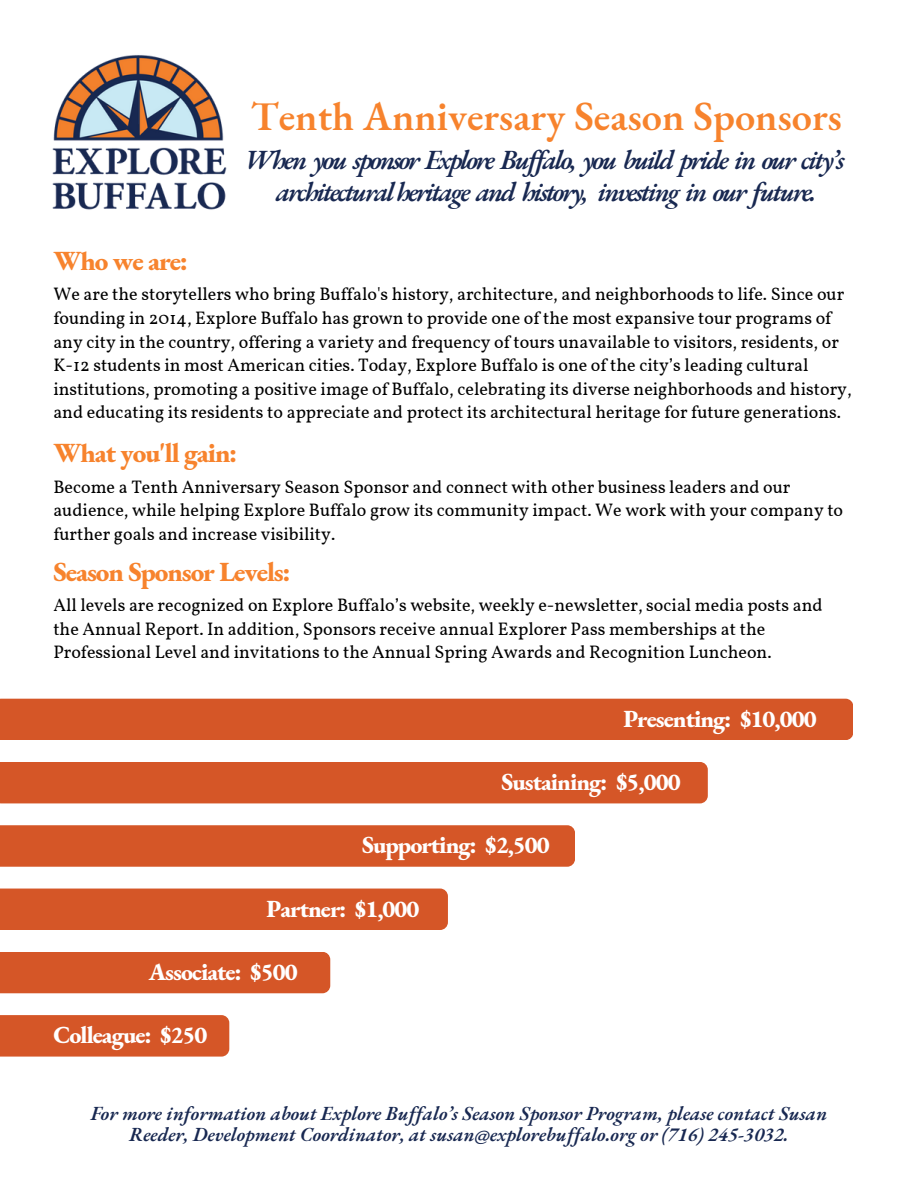
<style>
.page{position:relative;width:918px;height:1188px;background:#fff}
.page>*{position:absolute;margin:0;border:0;box-sizing:border-box;transform-origin:0 0}
.t1{font:600 40.5px "EB Garamond";color:#f7832d}
.t2{font:italic 600 27px/32.7px "EB Garamond";letter-spacing:-.085em;color:#182851;text-align:center}
.t3{font:800 27px "EB Garamond";letter-spacing:-.04em;color:#f7832d}
.t4{font:800 24px "EB Garamond";letter-spacing:-.04em;color:#fff}
.t5{font:italic 600 19.5px/21.3px "EB Garamond";color:#182851;text-align:center}
.t6{font:18px/23.7px "Vollkorn";color:#000}
</style>
<div class="page">
<div style="left:0;top:699px;width:853px;height:41px;background:#d55627"></div>
<div style="left:0;top:762px;width:708px;height:41px;background:#d55627"></div>
<div style="left:0;top:825px;width:575px;height:42px;background:#d55627"></div>
<div style="left:0;top:889px;width:448px;height:41px;background:#d55627"></div>
<div style="left:0;top:952px;width:330px;height:41px;background:#d55627"></div>
<div style="left:0;top:1015px;width:229px;height:42px;background:#d55627"></div>
<img style="left:52px;top:55px;width:175px;height:155px">
<h1 class="t1" style="left:251px;top:89px;width:592px">Tenth Anniversary Season Sponsors</h1>
<h2 class="t3" style="left:53px;top:243px;width:136px">Who we are:</h2>
<h2 class="t2" style="left:245px;top:143px;width:602px">When you sponsor Explore Buf alo, you build pride in our city’s architecturalheritage and history, investing in our future.</h2>
<p class="t6" style="left:53px;top:284px;width:800px">We are the storytellers who bring Buffalo's history, architecture, and neighborhoods to life. Since our founding in 2014, Explore Buffalo has grown to provide one of the most expansive tour programs of any city in the country, offering a variety and frequency of tours unavailable to visitors, residents, or K-12 students in most American cities. Today, Explore Buffalo is one of the city’s leading cultural institutions, promoting a positive image of Buffalo, celebrating its diverse neighborhoods and history, and educating its residents to appreciate and protect its architectural heritage for future generations.</p>
<h2 class="t3" style="left:53px;top:435px;width:185px">What you'll gain:</h2>
<p class="t6" style="left:53px;top:476px;width:791px">Become a Tenth Anniversary Season Sponsor and connect with other business leaders and our audience, while helping Explore Buffalo grow its community impact. We work with your company to further goals and increase visibility.</p>
<h2 class="t3" style="left:53px;top:554px;width:239px">Season Sponsor Levels:</h2>
<p class="t6" style="left:53px;top:595px;width:771px">All levels are recognized on Explore Buffalo’s website, weekly e-newsletter, social media posts and the Annual Report. In addition, Sponsors receive annual Explorer Pass memberships at the<br>Professional Level and invitations to the Annual Spring Awards and Recognition Luncheon.</p>
<h3 class="t4" style="left:623px;top:703px;width:195px">Presenting: $10,000</h3>
<h3 class="t4" style="left:501px;top:766px;width:181px">Sustaining: $5,000</h3>
<h3 class="t4" style="left:362px;top:829px;width:189px">Supporting: $2,500</h3>
<h3 class="t4" style="left:267px;top:892px;width:154px">Partner: $1,000</h3>
<h3 class="t4" style="left:149px;top:956px;width:150px">Associate: $500</h3>
<h3 class="t4" style="left:53px;top:1019px;width:156px">Colleague: $250</h3>
<p class="t5" style="left:91px;top:1102px;width:738px">For more information about Explore Buf alo’s Season Sponsor Program, please contact Susan<br>Reeder, Development Coordinator, at susan@explorebuf alo.org or (716) 245-3032.</p>
</div>
